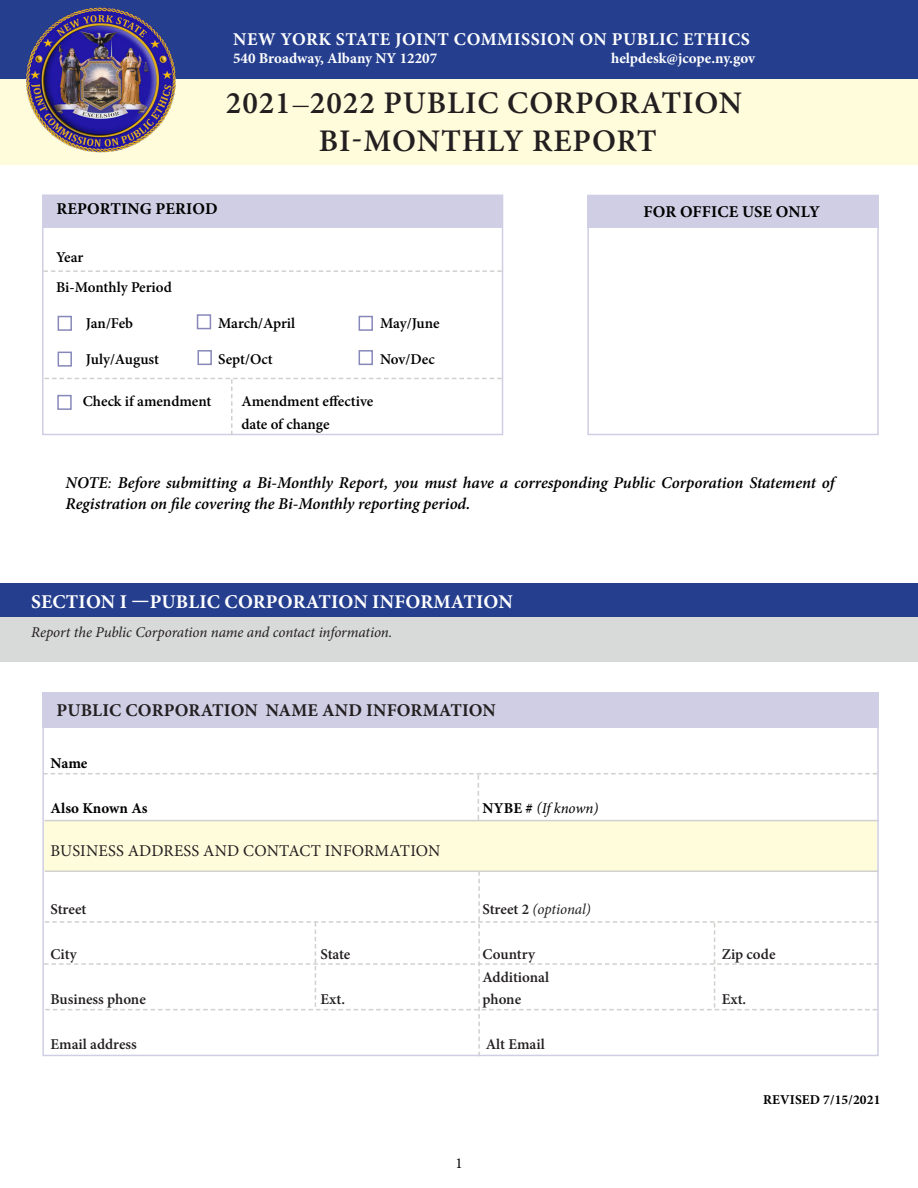
<style>
.page{position:relative;width:918px;height:1188px;background:#fff}
.page>*{position:absolute;margin:0;border:0;box-sizing:border-box;transform-origin:0 0}
.t1{font:600 31.5px "Minion Pro";letter-spacing:.03em;color:#231f20}
.t2{font:700 19.5px "Minion Pro";letter-spacing:.01em;color:#fff}
.t3{font:700 18px "Minion Pro";letter-spacing:.03em;color:#fff}
.t4{font:700 18px "Minion Pro";letter-spacing:.01em;color:#231f20}
.t5{font:italic 600 16.5px/21px "Minion Pro";letter-spacing:-.005em;color:#000}
.t6{font:16.5px "Minion Pro";letter-spacing:.01em;color:#231f20}
.t7{font:700 16.5px "Minion Pro";letter-spacing:.01em;color:#000}
.t8{font:600 15px "Minion Pro";letter-spacing:-.005em;color:#000}
.t9{font:600 15px "Minion Pro";color:#231f20}
.t10{font:italic 15px "Minion Pro";letter-spacing:-.01em;color:#231f20}
.t11{font:700 15px "Minion Pro";color:#fff}
.t12{font:700 15px "Minion Pro";color:#000}
.t13{font:italic 15px "Minion Pro";letter-spacing:-.015em;color:#000}
.t14{font:15px "Minion Pro";color:#000}
.t15{font:700 13.5px "Minion Pro";letter-spacing:.01em;color:#000}
.s1{font-weight:700;font-size:19.5px}
.s2{font-weight:400}
.s3{font-weight:700;font-style:normal}
.s4{font-weight:600;font-style:normal}
</style>
<div class="page">
<div style="left:42px;top:195px;width:460px;height:33px;background:#cfcee4"></div>
<div style="left:42px;top:693px;width:837px;height:35px;background:#cfcee4"></div>
<div style="left:587px;top:195px;width:292px;height:33px;background:#cfcee4"></div>
<div style="left:587px;top:195px;width:292px;height:240px;border:2px solid #cfcee4"></div>
<div style="left:58px;top:352px;width:14px;height:15px;border:2px solid #8688ba"></div>
<div style="left:58px;top:316px;width:14px;height:15px;border:2px solid #8688ba"></div>
<div style="left:197px;top:314px;width:14px;height:15px;border:2px solid #8688ba"></div>
<div style="left:198px;top:350px;width:14px;height:15px;border:2px solid #8688ba"></div>
<div style="left:359px;top:316px;width:14px;height:15px;border:2px solid #8688ba"></div>
<div style="left:359px;top:350px;width:14px;height:15px;border:2px solid #8688ba"></div>
<svg style="left:44px;top:270px;width:458px;height:2px"></svg>
<svg style="left:44px;top:378px;width:458px;height:57px"></svg>
<div style="left:0;top:583px;width:918px;height:35px;background:#253f8e"></div>
<div style="left:0;top:52px;width:918px;height:112px;background:#fffcdc"></div>
<div style="left:1px;top:0;width:917px;height:79px;background:#253f8e"></div>
<img style="left:26px;top:7px;width:150px;height:146px">
<div style="left:43px;top:821px;width:834px;height:50px;background:#fffcdc"></div>
<hr style="left:45px;top:820px;width:834px;height:1px;background:#d0d0ce">
<svg style="left:45px;top:773px;width:831px;height:47px"></svg>
<svg style="left:45px;top:871px;width:831px;height:182px"></svg>
<div style="left:0;top:617px;width:918px;height:45px;background:#d8d9d9"></div>
<div style="left:42px;top:693px;width:837px;height:363px;border:2px solid #cfcee4"></div>
<p class="t3" style="left:233px;top:27px;width:518px">NEW YORK STATE JOINT COMMISSION ON PUBLIC ETHICS</p>
<p class="t11" style="left:233px;top:48px;width:206px">540 Broadway, Albany NY 12207</p>
<p class="t11" style="left:611px;top:48px;width:146px">helpdesk@jcope.ny.gov</p>
<p class="t1" style="left:226px;top:81px;width:518px">2021<span class="s1">—</span>2022 PUBLIC CORPORATION</p>
<p class="t1" style="left:319px;top:119px;width:339px">BI-MONTHLY REPORT</p>
<p class="t7" style="left:56px;top:197px;width:163px">REPORTING PERIOD</p>
<p class="t7" style="left:644px;top:200px;width:178px">FOR OFFICE USE ONLY</p>
<p class="t8" style="left:56px;top:247px;width:29px">Year</p>
<p class="t8" style="left:56px;top:277px;width:117px">Bi-Monthly Period</p>
<p class="t8" style="left:86px;top:313px;width:49px">Jan/Feb</p>
<p class="t8" style="left:218px;top:313px;width:79px">March/April</p>
<p class="t8" style="left:380px;top:313px;width:61px">May/June</p>
<p class="t8" style="left:86px;top:349px;width:75px">July/August</p>
<p class="t8" style="left:218px;top:349px;width:56px">Sept/Oct</p>
<p class="t8" style="left:380px;top:349px;width:56px">Nov/Dec</p>
<p class="t8" style="left:83px;top:391px;width:130px">Check if amendment</p>
<p class="t8" style="left:241px;top:391px;width:134px">Amendment effective</p>
<p class="t8" style="left:241px;top:414px;width:90px">date of change</p>
<p class="t5" style="left:65px;top:472px;width:771px">NOTE<span class="s2">:</span> Before submitting a Bi-Monthly Report, you must have a corresponding Public Corporation Statement of<br>Registration on file covering the Bi-Monthly reporting period.</p>
<p class="t2" style="left:31px;top:588px;width:483px">SECTION I —PUBLIC CORPORATION INFORMATION</p>
<p class="t10" style="left:31px;top:622px;width:363px">Report the Public Corporation name and contact information.</p>
<p class="t4" style="left:56px;top:697px;width:441px">PUBLIC CORPORATION NAME AND INFORMATION</p>
<p class="t12" style="left:51px;top:753px;width:38px">Name</p>
<p class="t12" style="left:51px;top:798px;width:98px">Also Known As</p>
<p class="t13" style="left:483px;top:798px;width:118px"><span class="s3">NYBE #</span> (If known)</p>
<p class="t6" style="left:51px;top:840px;width:391px">BUSINESS ADDRESS AND CONTACT INFORMATION</p>
<p class="t9" style="left:51px;top:899px;width:37px">Street</p>
<p class="t10" style="left:483px;top:899px;width:110px"><span class="s4">Street 2</span> (optional)</p>
<p class="t9" style="left:51px;top:944px;width:28px">City</p>
<p class="t9" style="left:321px;top:944px;width:31px">State</p>
<p class="t9" style="left:483px;top:944px;width:54px">Country</p>
<p class="t9" style="left:722px;top:944px;width:55px">Zip code</p>
<p class="t9" style="left:483px;top:967px;width:68px">Additional</p>
<p class="t9" style="left:51px;top:989px;width:97px">Business phone</p>
<p class="t9" style="left:321px;top:989px;width:26px">Ext.</p>
<p class="t9" style="left:483px;top:989px;width:40px">phone</p>
<p class="t9" style="left:722px;top:989px;width:26px">Ext.</p>
<p class="t9" style="left:51px;top:1034px;width:88px">Email address</p>
<p class="t9" style="left:486px;top:1034px;width:60px">Alt Email</p>
<p class="t14" style="left:455px;top:1153px;width:9px">1</p>
<p class="t15" style="left:763px;top:1090px;width:119px">REVISED 7/15/2021</p>
</div>
